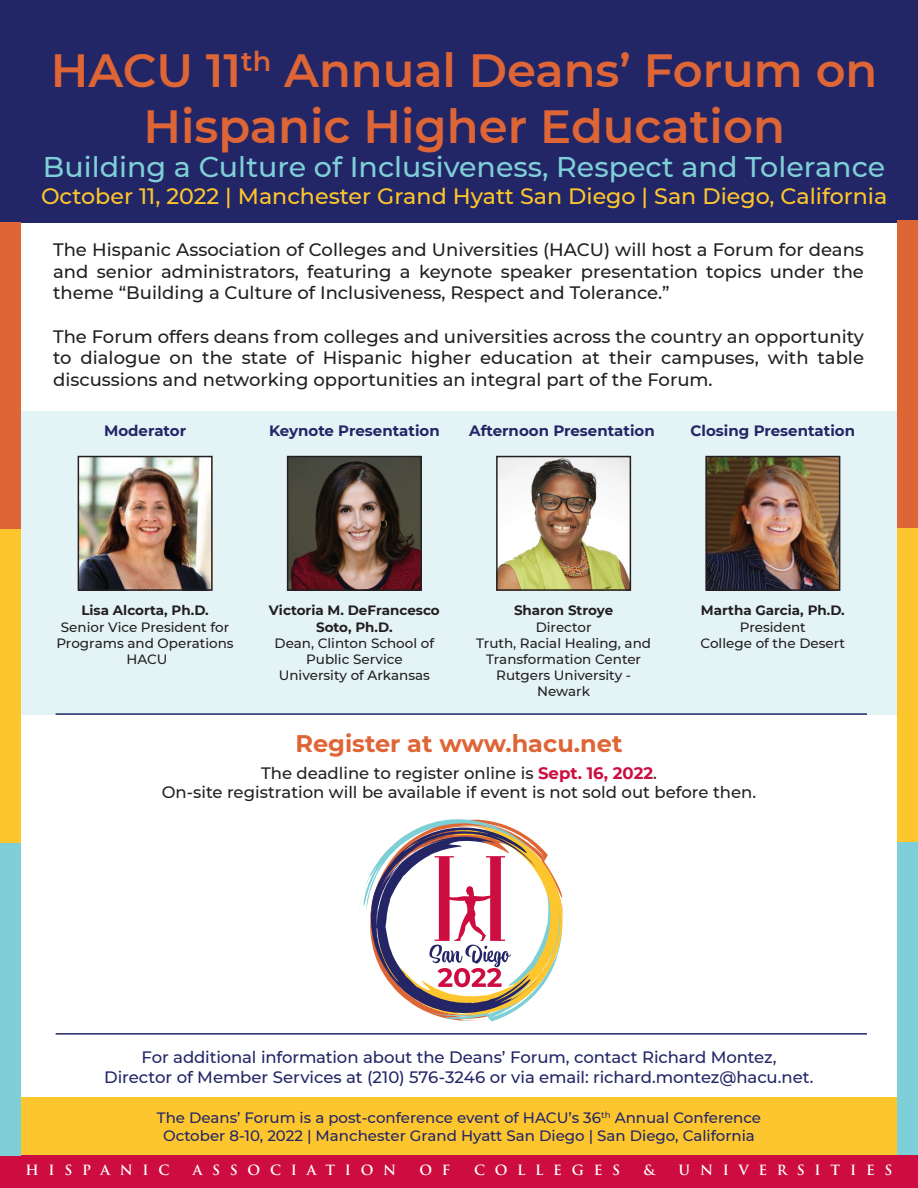
<style>
.page{position:relative;width:918px;height:1188px;background:#fff}
.page>*{position:absolute;margin:0;border:0;box-sizing:border-box;transform-origin:0 0}
.t1{font:600 46.5px/55.8px "Montserrat";color:#de6535;text-align:center}
.t2{font:500 28.5px "Montserrat";color:#7ecfd7}
.t3{font:700 24px "Montserrat";color:#de6535}
.t4{font:500 22.2px "Montserrat";color:#fec62e}
.t5{font:500 18px/21.6px "Montserrat";color:#231f20;text-align:justify}
.t6{font:500 16.5px/19.8px "Montserrat";letter-spacing:-.01em;color:#232666;text-align:center}
.t7{font:500 16.5px/19.8px "Montserrat";color:#231f20;text-align:center}
.t8{font:500 15px/18px "Montserrat";color:#232666;text-align:center}
.t9{font:700 15px "Montserrat";color:#232666}
.t10{font:700 13.8px "Trajan Pro";letter-spacing:.71em;color:#fff}
.t11{font:500 13.5px/16.2px "Montserrat";color:#231f20;text-align:center}
.t12{font:700 13.5px/16.2px "Montserrat";color:#231f20;text-align:center}
.s1{font-weight:700;color:#cd0d40}
</style>
<div class="page">
<div style="left:0;top:1155px;width:918px;height:33px;background:#cd0d40"></div>
<svg style="left:359px;top:819px;width:205px;height:202px"></svg>
<div style="left:21px;top:1097px;width:897px;height:58px;background:#fec62e"></div>
<div style="left:10px;top:412px;width:900px;height:303px;background:#e4f4f6"></div>
<hr style="left:56px;top:713px;width:811px;height:2px;background:#232666">
<div style="left:0;top:0;width:918px;height:222px;background:#232666"></div>
<img style="left:81px;top:459px;width:129px;height:129px">
<div style="left:78px;top:456px;width:135px;height:135px;border:2px solid #231f20"></div>
<img style="left:290px;top:459px;width:129px;height:129px">
<div style="left:287px;top:456px;width:135px;height:135px;border:2px solid #231f20"></div>
<img style="left:499px;top:459px;width:129px;height:129px">
<div style="left:496px;top:456px;width:135px;height:135px;border:2px solid #231f20"></div>
<img style="left:708px;top:459px;width:129px;height:129px">
<div style="left:705px;top:456px;width:135px;height:135px;border:2px solid #231f20"></div>
<hr style="left:56px;top:1033px;width:811px;height:2px;background:#232666">
<div style="left:897px;top:220px;width:21px;height:308px;background:#de6535"></div>
<div style="left:897px;top:841px;width:21px;height:314px;background:#7ecfd7"></div>
<div style="left:897px;top:528px;width:21px;height:313px;background:#fec62e"></div>
<div style="left:0;top:222px;width:21px;height:307px;background:#de6535"></div>
<div style="left:0;top:842px;width:21px;height:313px;background:#7ecfd7"></div>
<div style="left:0;top:529px;width:21px;height:313px;background:#fec62e"></div>
<h1 class="t1" style="left:51px;top:40px;width:828px">HACU 11<sup>th</sup> Annual Deans’ Forum on<br>Hispanic Higher Education</h1>
<h2 class="t2" style="left:43px;top:147px;width:844px">Building a Culture of Inclusiveness, Respect and Tolerance</h2>
<p class="t4" style="left:41px;top:180px;width:848px">October 11, 2022 | Manchester Grand Hyatt San Diego | San Diego, California</p>
<p class="t5" style="left:53px;top:238px;width:812px">The Hispanic Association of Colleges and Universities (HACU) will host a Forum for deans and senior administrators, featuring a keynote speaker presentation topics under the theme “Building a Culture of Inclusiveness, Respect and Tolerance.”</p>
<p class="t5" style="left:53px;top:325px;width:812px">The Forum offers deans from colleges and universities across the country an opportunity to dialogue on the state of Hispanic higher education at their campuses, with table discussions and networking opportunities an integral part of the Forum.</p>
<p class="t9" style="left:104px;top:420px;width:84px">Moderator</p>
<p class="t9" style="left:269px;top:420px;width:172px">Keynote Presentation</p>
<p class="t9" style="left:469px;top:420px;width:187px">Afternoon Presentation</p>
<p class="t9" style="left:691px;top:420px;width:166px">Closing Presentation</p>
<p class="t12" style="left:81px;top:602px;width:129px">Lisa Alcorta, Ph.D.</p>
<p class="t11" style="left:56px;top:618px;width:179px">Senior Vice President for<br>Programs and Operations<br>HACU</p>
<p class="t12" style="left:269px;top:602px;width:172px">Victoria M. DeFrancesco<br>Soto, Ph.D.</p>
<p class="t11" style="left:275px;top:634px;width:161px">Dean, Clinton School of<br>Public Service<br>University of Arkansas</p>
<p class="t12" style="left:514px;top:602px;width:101px">Sharon Stroye</p>
<p class="t11" style="left:476px;top:618px;width:177px">Director<br>Truth, Racial Healing, and<br>Transformation Center<br>Rutgers University -<br>Newark</p>
<p class="t12" style="left:701px;top:602px;width:145px">Martha Garcia, Ph.D.</p>
<p class="t11" style="left:701px;top:618px;width:146px">President<br>College of the Desert</p>
<h3 class="t3" style="left:295px;top:726px;width:329px">Register at www.hacu.net</h3>
<p class="t7" style="left:162px;top:762px;width:596px">The deadline to register online is <span class="s1">Sept. 16, 2022</span>.<br>On-site registration will be available if event is not sold out before then.</p>
<p class="t6" style="left:104px;top:1046px;width:711px">For additional information about the Deans’ Forum, contact Richard Montez,<br>Director of Member Services at (210) 576-3246 or via email: richard.montez@hacu.net.</p>
<p class="t8" style="left:157px;top:1108px;width:606px">The Deans’ Forum is a post-conference event of HACU’s 36<sup>th</sup> Annual Conference<br>October 8-10, 2022 | Manchester Grand Hyatt San Diego | San Diego, California</p>
<p class="t10" style="left:25px;top:1161px;width:145px">HISPANIC</p>
<p class="t10" style="left:193px;top:1161px;width:205px">ASSOCIATION</p>
<p class="t10" style="left:420px;top:1161px;width:32px">O F</p>
<p class="t10" style="left:474px;top:1161px;width:148px">COLLEGES</p>
<p class="t10" style="left:644px;top:1161px;width:13px">&amp;</p>
<p class="t10" style="left:679px;top:1161px;width:215px">UNIVERSITIES</p>
</div>
